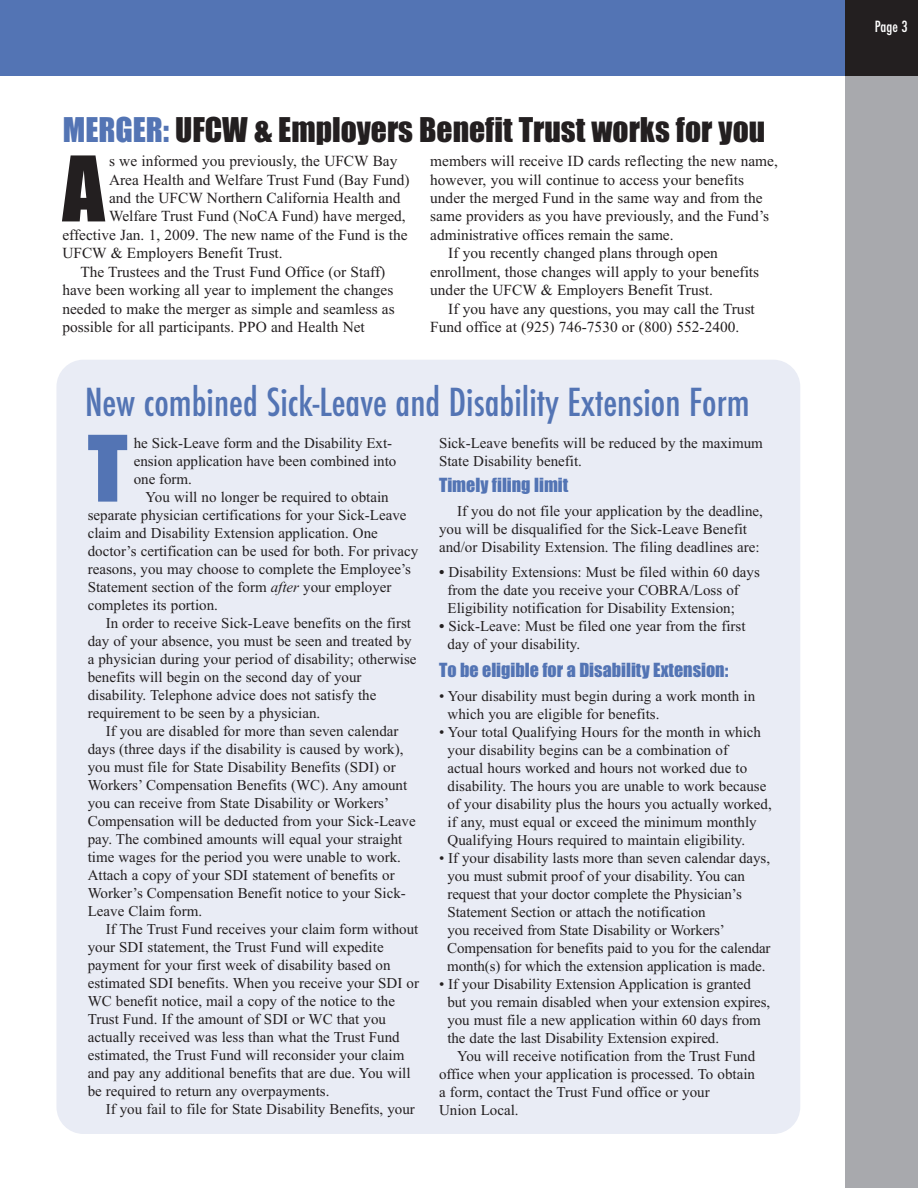
<style>
.page{position:relative;width:918px;height:1188px;background:#fff}
.page>*{position:absolute;margin:0;border:0;box-sizing:border-box;transform-origin:0 0}
.t1{font:83.55px "Impact";color:#231f20}
.t2{font:81.45px "Impact";color:#5374b4}
.t3{font:500 condensed 37.5px "Futura";color:#5374b4}
.t4{font:31.5px "Impact";color:#231f20}
.t5{font:18px "Impact";color:#5374b4}
.t6{font:15.3px "Times New Roman";color:#231f20}
.t7{font:15px/18px "Times New Roman";color:#231f20}
.t8{font:500 condensed 15px "Futura";color:#fff}
.s1{color:#5374b4}
.s2{font-style:italic}
.s3{font-weight:700;font-style:italic}
</style>
<div class="page">
<div style="left:0;top:0;width:918px;height:76px;background:#5374b4"></div>
<div style="left:845px;top:0;width:73px;height:1188px;background:#a8a9ad"></div>
<div style="left:845px;top:0;width:73px;height:76px;background:#231f20"></div>
<div style="left:56px;top:360px;width:744px;height:774px;background:#e9ecf5;border-radius:27px"></div>
<h3 class="t4" style="left:63px;top:113px;width:704px"><span class="s1">MERGER:</span> UFCW &amp; Employers Benefit Trust works for you</h3>
<h1 class="t1" style="left:62px;top:144px;width:44px">A</h1>
<p class="t6" style="left:109px;top:152px;width:290px">s we informed you previously, the UFCW Bay</p>
<p class="t6" style="left:109px;top:170px;width:302px">Area Health and Welfare Trust Fund (Bay Fund)</p>
<p class="t6" style="left:109px;top:189px;width:293px">and the UFCW Northern California Health and</p>
<p class="t6" style="left:109px;top:207px;width:298px">Welfare Trust Fund (NoCA Fund) have merged,</p>
<p class="t6" style="left:62px;top:226px;width:347px">effective Jan. 1, 2009. The new name of the Fund is the</p>
<p class="t6" style="left:62px;top:244px;width:222px">UFCW &amp; Employers Benefit Trust.</p>
<p class="t6" style="left:80px;top:263px;width:306px">The Trustees and the Trust Fund Office (or Staff)</p>
<p class="t6" style="left:62px;top:281px;width:333px">have been working all year to implement the changes</p>
<p class="t6" style="left:62px;top:299px;width:334px">needed to make the merger as simple and seamless as</p>
<p class="t6" style="left:62px;top:318px;width:304px">possible for all participants. PPO and Health Net</p>
<p class="t6" style="left:430px;top:152px;width:349px">members will receive ID cards reflecting the new name,</p>
<p class="t6" style="left:430px;top:170px;width:315px">however, you will continue to access your benefits</p>
<p class="t6" style="left:430px;top:189px;width:334px">under the merged Fund in the same way and from the</p>
<p class="t6" style="left:430px;top:207px;width:340px">same providers as you have previously, and the Fund’s</p>
<p class="t6" style="left:430px;top:226px;width:245px">administrative offices remain the same.</p>
<p class="t6" style="left:448px;top:244px;width:271px">If you recently changed plans through open</p>
<p class="t6" style="left:430px;top:263px;width:330px">enrollment, those changes will apply to your benefits</p>
<p class="t6" style="left:430px;top:281px;width:284px">under the UFCW &amp; Employers Benefit Trust.</p>
<p class="t6" style="left:448px;top:299px;width:308px">If you have any questions, you may call the Trust</p>
<p class="t6" style="left:430px;top:318px;width:311px">Fund office at (925) 746-7530 or (800) 552-2400.</p>
<h3 class="t3" style="left:85px;top:381px;width:666px">New combined Sick-Leave and Disability Extension Form</h3>
<h2 class="t2" style="left:89px;top:425px;width:39px">T</h2>
<p class="t7" style="left:134px;top:433px;width:264px">he Sick-Leave form and the Disability Ext&shy;ension application have been combined into one form.</p>
<p class="t7" style="left:88px;top:487px;width:332px;text-indent:58px">You will no longer be required to obtain separate physician certifications for your Sick-Leave claim and Disability Extension application. One doctor’s certification can be used for both. For privacy reasons, you may choose to complete the Employee’s Statement section of the form <span class="s2">after</span> your employer completes its portion.</p>
<p class="t7" style="left:88px;top:613px;width:330px;text-indent:18px">In order to receive Sick-Leave benefits on the first day of your absence, you must be seen and treated by a physician during your period of disability; otherwise benefits will begin on the second day of your disability. Telephone advice does not satisfy the requirement to be seen by a physician.</p>
<p class="t7" style="left:88px;top:721px;width:330px;text-indent:18px">If you are disabled for more than seven calendar days (three days if the disability is caused by work), you must file for State Disability Benefits (SDI) or Workers’ Compensation Benefits (WC). Any amount you can receive from State Disability or Workers’ Compensation will be deducted from your Sick-Leave pay. The combined amounts will equal your straight time wages for the period you were unable to work.<br>Attach a copy of your SDI statement of benefits or Worker’s Compensation Benefit notice to your Sick-Leave Claim form.</p>
<p class="t7" style="left:88px;top:919px;width:333px;text-indent:18px">If The Trust Fund receives your claim form without your SDI statement, the Trust Fund will expedite payment for your first week of disability based on estimated SDI benefits. When you receive your SDI or WC benefit notice, mail a copy of the notice to the Trust Fund. If the amount of SDI or WC that you actually received was less than what the Trust Fund estimated, the Trust Fund will reconsider your claim and pay any additional benefits that are due. You will be required to return any overpayments.</p>
<p class="t7" style="left:106px;top:1099px;width:311px">If you fail to file for State Disability Benefits, your</p>
<p class="t7" style="left:439px;top:433px;width:325px">Sick-Leave benefits will be reduced by the maximum<br>State Disability benefit.</p>
<p class="t5" style="left:439px;top:476px;width:131px">Timely filing limit</p>
<p class="t7" style="left:439px;top:502px;width:325px;text-indent:18px">If you do not file your application by the deadline, you will be disqualified for the Sick-Leave Benefit and/or Disability Extension. The filing deadlines are:</p>
<p class="t7" style="left:448px;top:562px;width:314px;text-indent:-9px"><span class="s3">•</span> Disability Extensions: Must be filed within 60 days from the date you receive your COBRA/Loss of<br>Eligibility notification for Disability Extension;</p>
<p class="t7" style="left:448px;top:616px;width:299px;text-indent:-9px"><span class="s3">•</span> Sick-Leave: Must be filed one year from the first day of your disability.</p>
<p class="t5" style="left:439px;top:660px;width:291px">To be eligible for a Disability Extension:</p>
<p class="t7" style="left:448px;top:687px;width:309px;text-indent:-9px">• Your disability must begin during a work month in which you are eligible for benefits.</p>
<p class="t7" style="left:448px;top:723px;width:326px;text-indent:-9px">• Your total Qualifying Hours for the month in which your disability begins can be a combination of<br>actual hours worked and hours not worked due to disability. The hours you are unable to work because of your disability plus the hours you actually worked, if any, must equal or exceed the minimum monthly Qualifying Hours required to maintain eligibility.</p>
<p class="t7" style="left:447px;top:849px;width:325px;text-indent:-8px">• If your disability lasts more than seven calendar days, you must submit proof of your disability. You can request that your doctor complete the Physician’s Statement Section or attach the notification<br>you received from State Disability or Workers’ Compensation for benefits paid to you for the calendar month(s) for which the extension application is made.</p>
<p class="t7" style="left:447px;top:975px;width:324px;text-indent:-8px">• If your Disability Extension Application is granted but you remain disabled when your extension expires, you must file a new application within 60 days from the date the last Disability Extension expired.</p>
<p class="t7" style="left:439px;top:1047px;width:318px;text-indent:18px">You will receive notification from the Trust Fund office when your application is processed. To obtain a form, contact the Trust Fund office or your<br>Union Local.</p>
<p class="t8" style="left:875px;top:18px;width:34px">Page 3</p>
</div>
